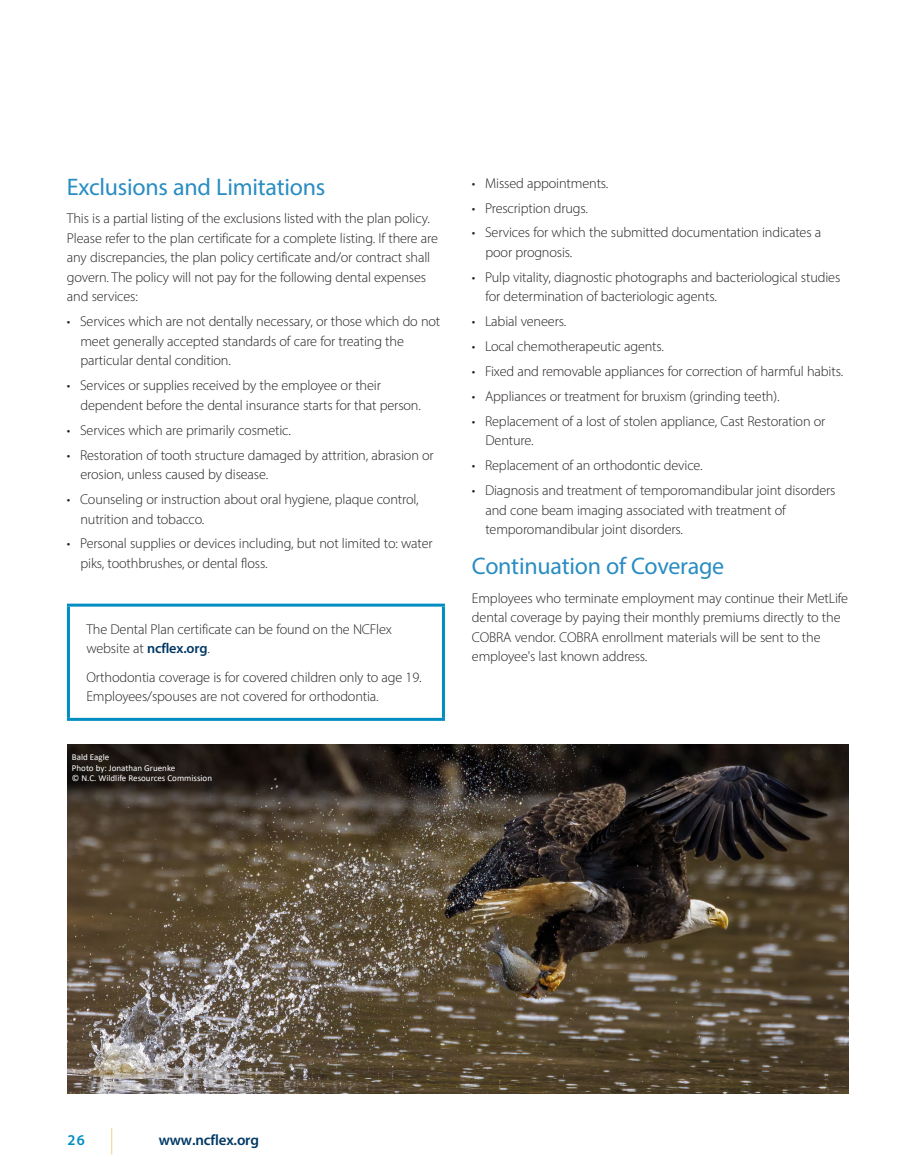
<style>
.page{position:relative;width:918px;height:1175px;background:#fff}
.page>*{position:absolute;margin:0;border:0;box-sizing:border-box;transform-origin:0 0}
.Subhead_2{font:24px "Myriad Pro";letter-spacing:-.01em;color:#298dc2}
.t1{font:600 15px "Myriad Pro";letter-spacing:-.01em;color:#003864}
.t2{font:600 15px "Myriad Pro";color:#008dc1}
.Body_before_Bullet{font:300 14.25px/19.5px "Myriad Pro";letter-spacing:-.01em;color:#231f20}
.Body_Copy{font:300 14.25px/19.5px "Myriad Pro";letter-spacing:-.01em;color:#231f20}
.t3{font:9px "Calibri";color:#fff}
.s1{font-weight:600;color:#003864}
</style>
<div class="page">
<svg style="left:111px;top:1127px;width:1px;height:27px"></svg>
<hr style="left:67px;top:603px;width:378px;height:3px;background:#008dc1">
<hr style="left:67px;top:606px;width:3px;height:112px;background:#008dc1">
<hr style="left:442px;top:606px;width:3px;height:112px;background:#008dc1">
<hr style="left:67px;top:718px;width:378px;height:3px;background:#008dc1">
<img style="left:68px;top:744px;width:780px;height:350px">
<p class="Subhead_2" style="left:67px;top:172px;width:260px">Exclusions and Limitations</p>
<p class="Body_before_Bullet" style="left:67px;top:209px;width:373px">This is a partial listing of the exclusions listed with the plan policy.<br>Please refer to the plan certificate for a complete listing. If there are any discrepancies, the plan policy certificate and/or contract shall govern. The policy will not pay for the following dental expenses and services:</p>
<p class="Body_before_Bullet" style="left:80px;top:312px;width:361px;text-indent:-14px">• Services which are not dentally necessary, or those which do not meet generally accepted standards of care for treating the particular dental condition.</p>
<p class="Body_before_Bullet" style="left:80px;top:376px;width:342px;text-indent:-14px">• Services or supplies received by the employee or their dependent before the dental insurance starts for that person.</p>
<p class="Body_before_Bullet" style="left:67px;top:420px;width:225px">• Services which are primarily cosmetic.</p>
<p class="Body_before_Bullet" style="left:80px;top:445px;width:355px;text-indent:-14px">• Restoration of tooth structure damaged by attrition, abrasion or erosion, unless caused by disease.</p>
<p class="Body_before_Bullet" style="left:80px;top:489px;width:340px;text-indent:-14px">• Counseling or instruction about oral hygiene, plaque control, nutrition and tobacco.</p>
<p class="Body_before_Bullet" style="left:80px;top:534px;width:354px;text-indent:-14px">• Personal supplies or devices including, but not limited to: water piks, toothbrushes, or dental floss.</p>
<p class="Body_Copy" style="left:86px;top:619px;width:307px">The Dental Plan certificate can be found on the NCFlex website at <span class="s1">ncflex.org</span>.</p>
<p class="Body_Copy" style="left:86px;top:667px;width:337px">Orthodontia coverage is for covered children only to age 19.<br>Employees/spouses are not covered for orthodontia.</p>
<p class="t3" style="left:72px;top:751px;width:39px">Bald Eagle</p>
<p class="t3" style="left:72px;top:761px;width:105px">Photo by: Jonathan Gruenke</p>
<p class="t3" style="left:72px;top:772px;width:142px">© N.C. Wildlife Resources Commission</p>
<p class="Body_before_Bullet" style="left:472px;top:173px;width:138px">• Missed appointments.</p>
<p class="Body_before_Bullet" style="left:472px;top:198px;width:118px">• Prescription drugs.</p>
<p class="Body_before_Bullet" style="left:485px;top:223px;width:337px;text-indent:-14px">• Services for which the submitted documentation indicates a poor prognosis.</p>
<p class="Body_before_Bullet" style="left:485px;top:267px;width:356px;text-indent:-14px">• Pulp vitality, diagnostic photographs and bacteriological studies for determination of bacteriologic agents.</p>
<p class="Body_before_Bullet" style="left:472px;top:312px;width:96px">• Labial veneers.</p>
<p class="Body_before_Bullet" style="left:472px;top:336px;width:194px">• Local chemotherapeutic agents.</p>
<p class="Body_before_Bullet" style="left:472px;top:361px;width:373px">• Fixed and removable appliances for correction of harmful habits.</p>
<p class="Body_before_Bullet" style="left:472px;top:386px;width:309px">• Appliances or treatment for bruxism (grinding teeth).</p>
<p class="Body_before_Bullet" style="left:485px;top:411px;width:342px;text-indent:-14px">• Replacement of a lost of stolen appliance, Cast Restoration or<br>Denture.</p>
<p class="Body_before_Bullet" style="left:472px;top:456px;width:232px">• Replacement of an orthodontic device.</p>
<p class="Body_before_Bullet" style="left:485px;top:480px;width:352px;text-indent:-14px">• Diagnosis and treatment of temporomandibular joint disorders and cone beam imaging associated with treatment of temporomandibular joint disorders.</p>
<p class="Subhead_2" style="left:472px;top:551px;width:254px">Continuation of Coverage</p>
<p class="Body_Copy" style="left:472px;top:588px;width:378px">Employees who terminate employment may continue their MetLife dental coverage by paying their monthly premiums directly to the COBRA vendor. COBRA enrollment materials will be sent to the employee's last known address.</p>
<p class="t2" style="left:67px;top:1130px;width:19px">26</p>
<p class="t1" style="left:159px;top:1130px;width:102px">www.ncflex.org</p>
</div>
